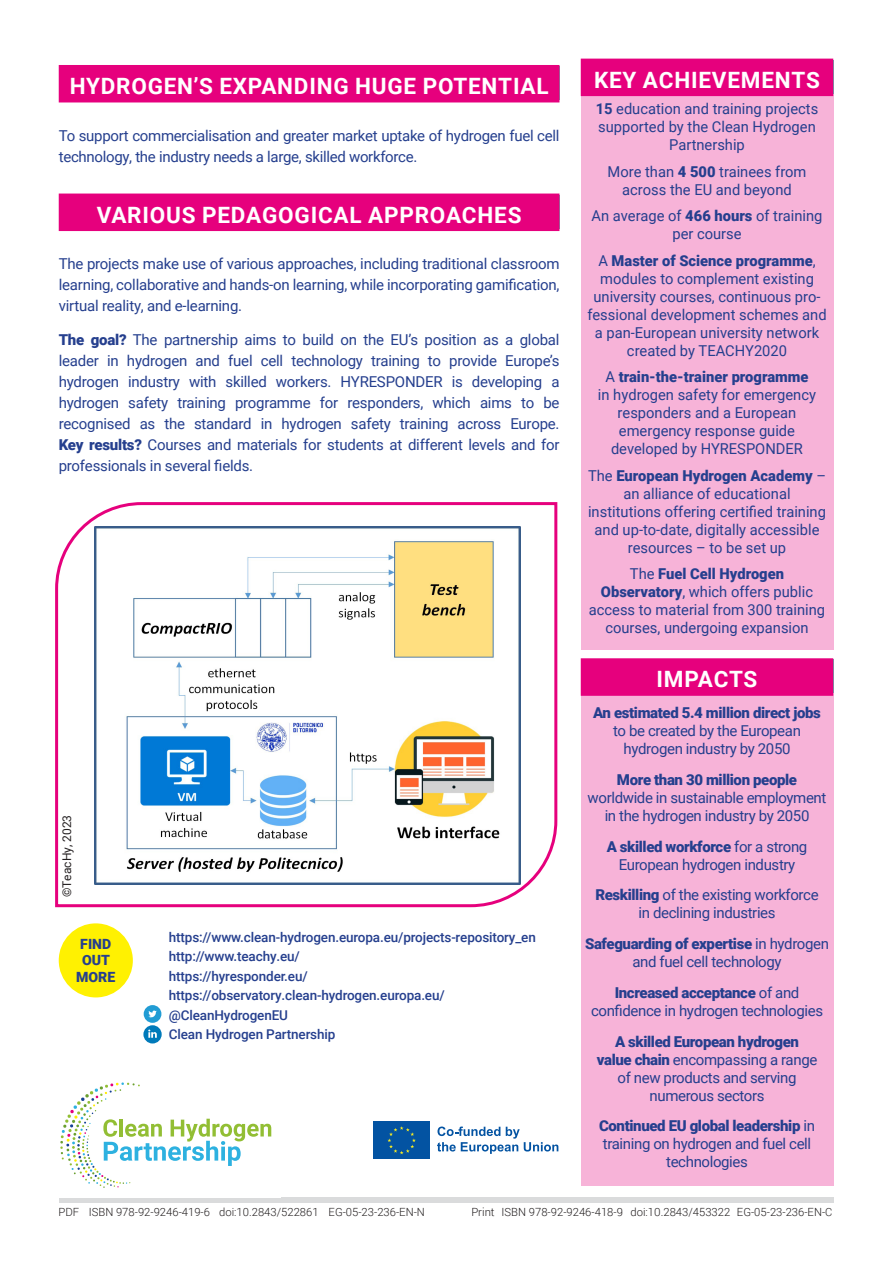
<style>
.page{position:relative;width:893px;height:1263px;background:#fff}
.page>*{position:absolute;margin:0;border:0;box-sizing:border-box;transform-origin:0 0}
.t1{font:700 22.5px "Roboto";letter-spacing:.035em;color:#fff}
.t2{font:15px/18px "Roboto";letter-spacing:-.01em;color:#253f8e;text-align:center}
.t3{font:900 15px "Roboto";letter-spacing:-.025em;color:#253f8e}
.t4{font:900 14.1px/16.6px "Roboto";color:#253f8e;text-align:center}
.t5{font:500 13.5px/19.5px "Roboto";letter-spacing:-.01em;color:#253f8e}
.t6{font:12px "Roboto";color:#231f20}
.t7{font:300 11.25px "Roboto";color:#231f20}
.s1{font-weight:900}
.s2{font-weight:700}
</style>
<div class="page">
<div style="left:59px;top:1197px;width:774px;height:5px;background:#dadbdc"></div>
<div style="left:59px;top:65px;width:500px;height:37px;background:#e6007d"></div>
<div style="left:59px;top:193px;width:500px;height:38px;background:#e6007d"></div>
<div style="left:580px;top:64px;width:253px;height:586px;background:#f7b3d8"></div>
<div style="left:580px;top:59px;width:253px;height:37px;background:#e6007d"></div>
<div style="left:580px;top:664px;width:253px;height:521px;background:#f7b3d8"></div>
<div style="left:580px;top:658px;width:253px;height:38px;background:#e6007d"></div>
<svg style="left:60px;top:1082px;width:211px;height:106px"></svg>
<div style="left:59px;top:923px;width:74px;height:74px;background:#fff101;border-radius:50%"></div>
<svg style="left:143px;top:1005px;width:19px;height:38px"></svg>
<div style="left:372px;top:1120px;width:59px;height:40px;background:#0353a2"></div>
<svg style="left:387px;top:1126px;width:28px;height:28px"></svg>
<svg style="left:437px;top:1126px;width:121px;height:28px"></svg>
<svg style="left:55px;top:502px;width:503px;height:406px"></svg>
<h1 class="t1" style="left:70px;top:70px;width:480px">HYDROGEN’S EXPANDING HUGE POTENTIAL</h1>
<p class="t2" style="left:59px;top:124px;width:502px;line-height:21px;text-align:left">To support commercialisation and greater market uptake of hydrogen fuel cell technology, the industry needs a large, skilled workforce.</p>
<h1 class="t1" style="left:97px;top:199px;width:426px">VARIOUS PEDAGOGICAL APPROACHES</h1>
<p class="t2" style="left:59px;top:253px;width:502px;line-height:21px;text-align:justify">The projects make use of various approaches, including traditional classroom learning, collaborative and hands-on learning, while incorporating gamification, virtual reality, and e-learning.</p>
<p class="t2" style="left:59px;top:328px;width:502px;line-height:21px;text-align:justify"><span class="s1">The goal?</span> The partnership aims to build on the EU’s position as a global leader in hydrogen and fuel cell technology training to provide Europe’s hydrogen industry with skilled workers. HYRESPONDER is developing a hydrogen safety training programme for responders, which aims to be recognised as the standard in hydrogen safety training across Europe.<br><span class="s1">Key results?</span> Courses and materials for students at different levels and for professionals in several fields.</p>
<p class="t6" style="left:59px;top:897px;width:84px;rotate:-90deg">©TeacHy, 2023</p>
<p class="t4" style="left:76px;top:934px;width:41px">FIND<br>OUT<br>MORE</p>
<p class="t5" style="left:169px;top:926px;width:368px">https://www.clean-hydrogen.europa.eu/projects-repository_en http://www.teachy.eu/<br>https://hyresponder.eu/ https://observatory.clean-hydrogen.europa.eu/ @CleanHydrogenEU<br>Clean Hydrogen Partnership</p>
<h1 class="t1" style="left:594px;top:64px;width:227px">KEY ACHIEVEMENTS</h1>
<p class="t2" style="left:595px;top:99px;width:224px"><span class="s2">15</span> education and training projects supported by the Clean Hydrogen<br>Partnership</p>
<p class="t2" style="left:607px;top:162px;width:200px">More than <span class="s1">4 500</span> trainees from across the EU and beyond</p>
<p class="t2" style="left:591px;top:206px;width:232px">An average of <span class="s1">466 hours</span> of training per course</p>
<p class="t2" style="left:587px;top:251px;width:241px">A <span class="s1">Master of Science programme</span>, modules to complement existing university courses, continuous pro&shy;fessional development schemes and a pan-European university network created by TEACHY2020</p>
<p class="t2" style="left:597px;top:367px;width:219px">A <span class="s1">train-the-trainer programme </span>in hydrogen safety for emergency responders and a European emergency response guide developed by HYRESPONDER</p>
<p class="t2" style="left:588px;top:466px;width:239px">The <span class="s1">European Hydrogen Academy</span> – an alliance of educational institutions offering certified training and up-to-date, digitally accessible resources – to be set up</p>
<p class="t2" style="left:588px;top:564px;width:238px">The <span class="s1">Fuel Cell Hydrogen<br>Observatory</span>, which offers public access to material from 300 training courses, undergoing expansion</p>
<h1 class="t1" style="left:656px;top:663px;width:102px">IMPACTS</h1>
<p class="t3" style="left:593px;top:702px;width:229px">An estimated 5.4 million direct jobs</p>
<p class="t2" style="left:613px;top:721px;width:189px">to be created by the European hydrogen industry by 2050</p>
<p class="t3" style="left:616px;top:769px;width:181px">More than 30 million people</p>
<p class="t2" style="left:587px;top:788px;width:240px">worldwide in sustainable employment in the hydrogen industry by 2050</p>
<p class="t2" style="left:606px;top:836px;width:202px"><span class="s1">A skilled workforce</span> for a strong<br>European hydrogen industry</p>
<p class="t2" style="left:595px;top:885px;width:225px"><span class="s1">Reskilling</span> of the existing workforce in declining industries</p>
<p class="t2" style="left:585px;top:934px;width:245px"><span class="s1">Safeguarding of expertise</span> in hydrogen and fuel cell technology</p>
<p class="t2" style="left:591px;top:983px;width:233px"><span class="s1">Increased acceptance</span> of and confidence in hydrogen technologies</p>
<p class="t2" style="left:596px;top:1031px;width:222px"><span class="s1">A skilled European hydrogen value chain</span> encompassing a range of new products and serving numerous sectors</p>
<p class="t2" style="left:599px;top:1116px;width:217px"><span class="s1">Continued EU global leadership</span> in training on hydrogen and fuel cell technologies</p>
<p class="t7" style="left:58px;top:1204px;width:368px">PDF ISBN 978-92-9246-419-6 doi:10.2843/522861 EG-05-23-236-EN-N</p>
<p class="t7" style="left:471px;top:1204px;width:362px">Print ISBN 978-92-9246-418-9 doi:10.2843/453322 EG-05-23-236-EN-C</p>
</div>
